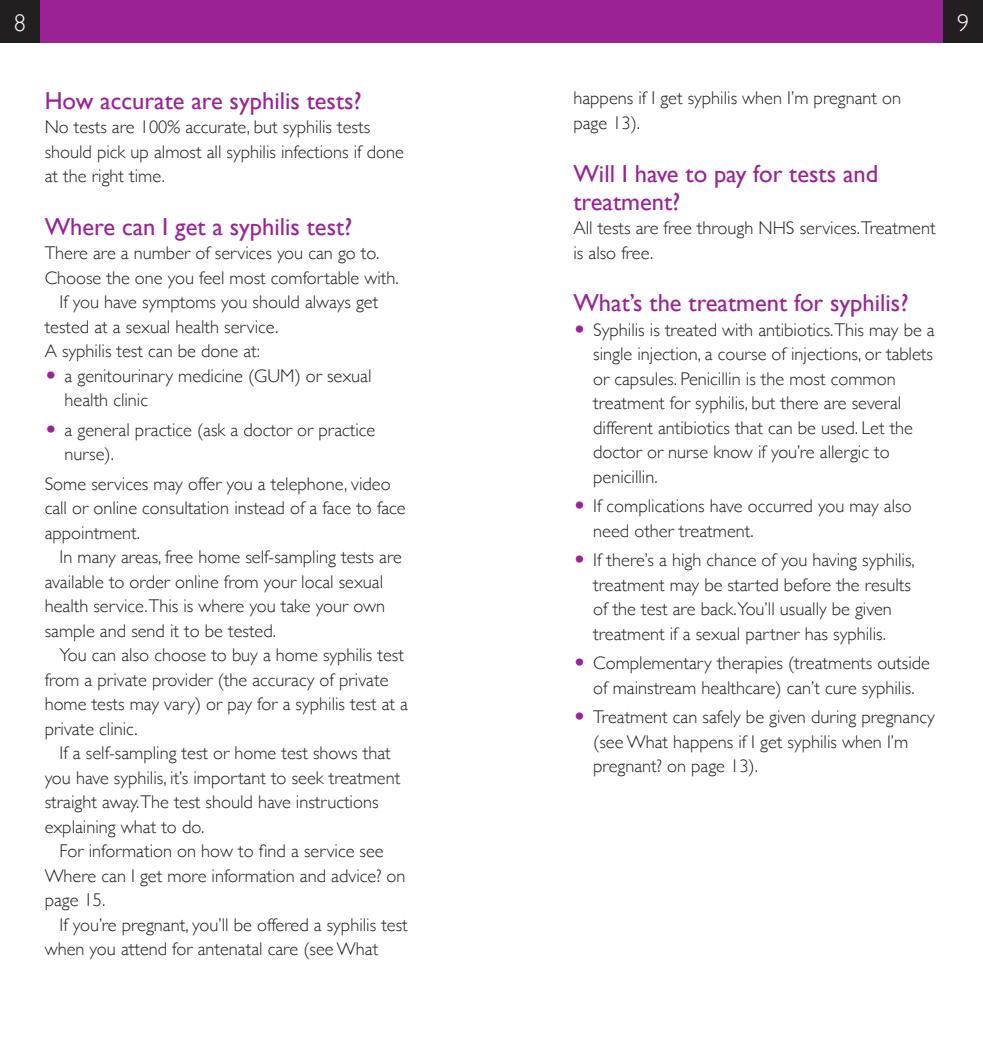
<style>
.page{position:relative;width:983px;height:1042px;background:#fff}
.page>*{position:absolute;margin:0;border:0;box-sizing:border-box;transform-origin:0 0}
.Sub_Header{font:24.5px/28px "Gill Sans";color:#9b2295}
.t1{font:300 24.5px "Gill Sans";color:#fff}
.Main_Body_bullet_poi{font:300 18.38px/24.5px "Gill Sans";color:#231f20}
.Man_Body_text_1st_li{font:300 18.38px/24.5px "Gill Sans";color:#231f20}
.Main_Body_text{font:300 18.38px/24.5px "Gill Sans";color:#231f20}
.s1{font-family:"European Pi Three";font-weight:400;color:#9b2295}
</style>
<div class="page">
<div style="left:0;top:0;width:40px;height:42px;background:#231f20"></div>
<div style="left:40px;top:0;width:451px;height:42px;background:#9b2295"></div>
<div style="left:943px;top:0;width:39px;height:42px;background:#231f20"></div>
<div style="left:491px;top:0;width:452px;height:42px;background:#9b2295"></div>
<h1 class="t1" style="left:14px;top:3px;width:14px">8</h1>
<h1 class="t1" style="left:956px;top:3px;width:14px">9</h1>
<p class="Sub_Header" style="left:45px;top:86px;width:318px">How accurate are syphilis tests?</p>
<p class="Main_Body_text" style="left:45px;top:114px;width:361px">No tests are 100% accurate, but syphilis tests should pick up almost all syphilis infections if done at the right time.</p>
<p class="Sub_Header" style="left:45px;top:212px;width:309px">Where can I get a syphilis test?</p>
<p class="Main_Body_text" style="left:45px;top:240px;width:355px">There are a number of services you can go to.<br>Choose the one you feel most comfortable with.</p>
<p class="Man_Body_text_1st_li" style="left:45px;top:289px;width:335px;text-indent:15px">If you have symptoms you should always get tested at a sexual health service.</p>
<p class="Main_Body_text" style="left:45px;top:338px;width:217px">A syphilis test can be done at:</p>
<p class="Main_Body_bullet_poi" style="left:64px;top:363px;width:308px;text-indent:-20px"><span class="s1">O</span> a genitourinary medicine (GUM) or sexual health clinic</p>
<p class="Main_Body_bullet_poi" style="left:64px;top:417px;width:312px;text-indent:-20px"><span class="s1">O</span> a general practice (ask a doctor or practice nurse).</p>
<p class="Main_Body_text" style="left:45px;top:470px;width:362px">Some services may offer you a telephone, video call or online consultation instead of a face to face appointment.</p>
<p class="Man_Body_text_1st_li" style="left:45px;top:544px;width:359px;text-indent:15px">In many areas, free home self-sampling tests are available to order online from your local sexual health service.This is where you take your own sample and send it to be tested.</p>
<p class="Man_Body_text_1st_li" style="left:45px;top:642px;width:365px;text-indent:15px">You can also choose to buy a home syphilis test from a private provider (the accuracy of private home tests may vary) or pay for a syphilis test at a private clinic.</p>
<p class="Man_Body_text_1st_li" style="left:45px;top:740px;width:357px;text-indent:15px">If a self-sampling test or home test shows that you have syphilis, it’s important to seek treatment straight away.The test should have instructions explaining what to do.</p>
<p class="Man_Body_text_1st_li" style="left:45px;top:838px;width:362px;text-indent:15px">For information on how to find a service see<br>Where can I get more information and advice? on page 15.</p>
<p class="Man_Body_text_1st_li" style="left:45px;top:911px;width:364px;text-indent:15px">If you’re pregnant, you’ll be offered a syphilis test when you attend for antenatal care (see What</p>
<p class="Main_Body_text" style="left:573px;top:85px;width:329px">happens if I get syphilis when I’m pregnant on page 13).</p>
<p class="Sub_Header" style="left:573px;top:159px;width:306px">Will I have to pay for tests and treatment?</p>
<p class="Main_Body_text" style="left:573px;top:215px;width:363px">All tests are free through NHS services.Treatment is also free.</p>
<p class="Sub_Header" style="left:573px;top:288px;width:336px">What’s the treatment for syphilis?</p>
<p class="Main_Body_bullet_poi" style="left:593px;top:316px;width:343px;text-indent:-20px"><span class="s1">O</span> Syphilis is treated with antibiotics.This may be a single injection, a course of injections, or tablets or capsules. Penicillin is the most common treatment for syphilis, but there are several different antibiotics that can be used. Let the doctor or nurse know if you’re allergic to penicillin.</p>
<p class="Main_Body_bullet_poi" style="left:593px;top:493px;width:320px;text-indent:-20px"><span class="s1">O</span> If complications have occurred you may also need other treatment.</p>
<p class="Main_Body_bullet_poi" style="left:593px;top:547px;width:323px;text-indent:-20px"><span class="s1">O</span> If there’s a high chance of you having syphilis, treatment may be started before the results of the test are back.You’ll usually be given treatment if a sexual partner has syphilis.</p>
<p class="Main_Body_bullet_poi" style="left:573px;top:650px;width:358px;text-align:center"><span class="s1">O</span> Complementary therapies (treatments outside of mainstream healthcare) can’t cure syphilis.</p>
<p class="Main_Body_bullet_poi" style="left:593px;top:704px;width:343px;text-indent:-20px"><span class="s1">O</span> Treatment can safely be given during pregnancy (see What happens if I get syphilis when I’m pregnant? on page 13).</p>
</div>
